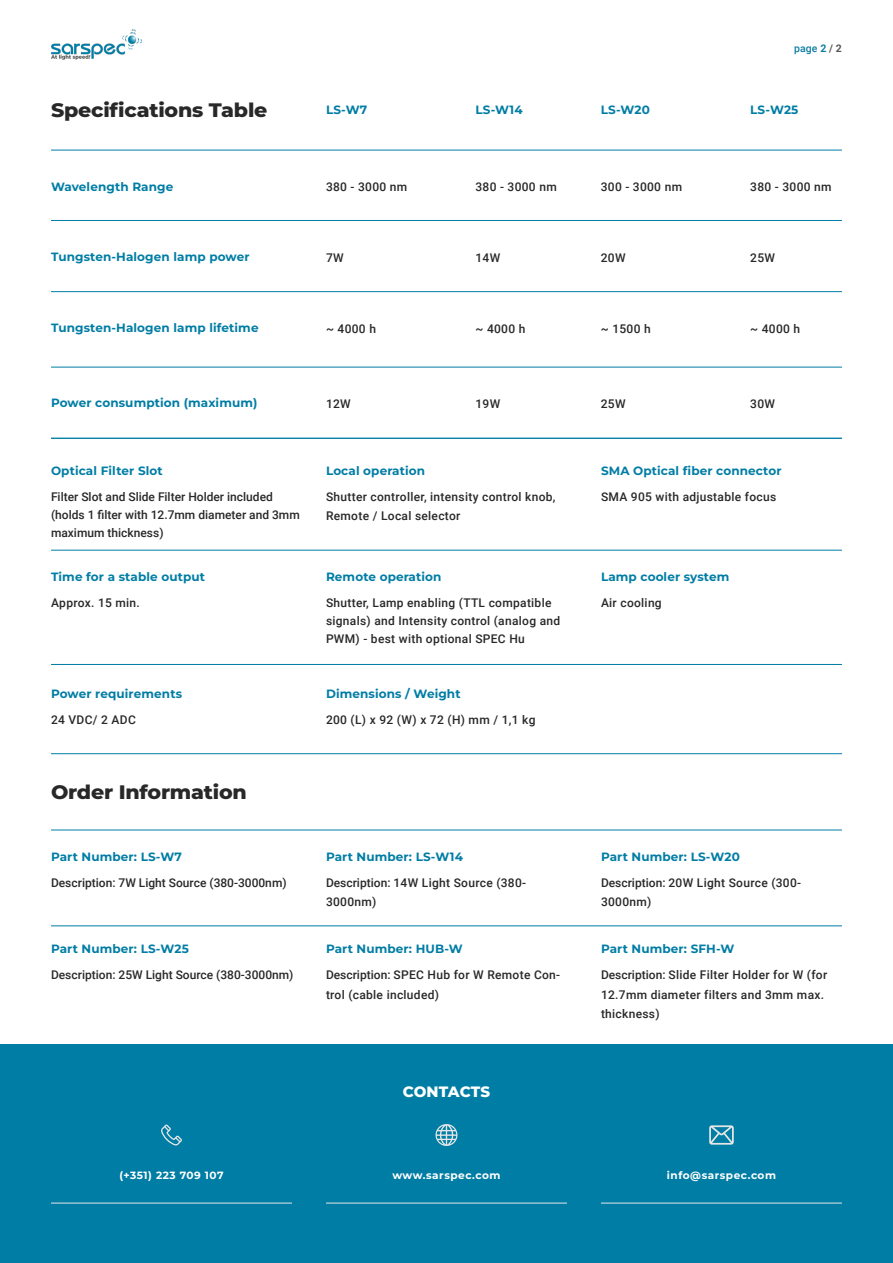
<style>
.page{position:relative;width:893px;height:1263px;background:#fff}
.page>*{position:absolute;margin:0;border:0;box-sizing:border-box;transform-origin:0 0}
.t1{font:800 19.5px "Montserrat";letter-spacing:-.01em;color:#282828;scale:1.05 1}
.t2{font:800 15px "Montserrat";letter-spacing:.005em;color:#fff}
.t3{font:500 12px/19.5px "Roboto";letter-spacing:.025em;color:#282828}
.t4{font:700 12px "Montserrat";letter-spacing:.01em;color:#007da5}
.t5{font:500 12px/18px "Roboto";color:#282828}
.t6{font:700 10.5px "Montserrat";letter-spacing:.05em;color:#fff}
.t7{font:500 10.5px "Roboto";color:#0d7da4}
.s1{font-weight:700}
.s2{font-weight:700;color:#575756}
</style>
<div class="page">
<img style="left:51px;top:30px;width:91px;height:30px">
<div style="left:0;top:1044px;width:893px;height:219px;background:#007da5"></div>
<hr style="left:51px;top:220px;width:791px;height:1px;background:#007da5">
<hr style="left:51px;top:291px;width:791px;height:1px;background:#007da5">
<hr style="left:51px;top:438px;width:791px;height:1px;background:#007da5">
<hr style="left:51px;top:664px;width:791px;height:1px;background:#007da5">
<hr style="left:51px;top:150px;width:791px;height:1px;background:#007da5">
<hr style="left:51px;top:550px;width:791px;height:1px;background:#007da5">
<hr style="left:51px;top:925px;width:791px;height:1px;background:#007da5">
<hr style="left:51px;top:830px;width:791px;height:1px;background:#007da5">
<hr style="left:51px;top:367px;width:791px;height:1px;background:#007da5">
<hr style="left:51px;top:753px;width:791px;height:1px;background:#007da5">
<svg style="left:435px;top:1124px;width:22px;height:22px"></svg>
<svg style="left:161px;top:1124px;width:21px;height:21px"></svg>
<svg style="left:709px;top:1125px;width:25px;height:20px"></svg>
<hr style="left:51px;top:1203px;width:241px;height:1px;background:#e6e6e6">
<hr style="left:326px;top:1203px;width:241px;height:1px;background:#e6e6e6">
<hr style="left:601px;top:1203px;width:241px;height:1px;background:#e6e6e6">
<p class="t7" style="left:794px;top:40px;width:49px">page <span class="s1">2</span> <span class="s2">/ 2</span></p>
<p class="t1" style="left:51px;top:95px;width:208px">Specifications Table</p>
<p class="t4" style="left:326px;top:101px;width:43px">LS-W7</p>
<p class="t4" style="left:475px;top:101px;width:49px">LS-W14</p>
<p class="t4" style="left:601px;top:101px;width:51px">LS-W20</p>
<p class="t4" style="left:750px;top:101px;width:50px">LS-W25</p>
<p class="t4" style="left:51px;top:178px;width:124px">Wavelength Range</p>
<p class="t3" style="left:326px;top:177px;width:83px">380 - 3000 nm</p>
<p class="t3" style="left:475px;top:177px;width:83px">380 - 3000 nm</p>
<p class="t3" style="left:601px;top:177px;width:83px">300 - 3000 nm</p>
<p class="t3" style="left:750px;top:177px;width:83px">380 - 3000 nm</p>
<p class="t4" style="left:51px;top:248px;width:200px">Tungsten-Halogen lamp power</p>
<p class="t3" style="left:326px;top:247px;width:19px">7W</p>
<p class="t3" style="left:475px;top:247px;width:26px">14W</p>
<p class="t3" style="left:601px;top:247px;width:26px">20W</p>
<p class="t3" style="left:750px;top:247px;width:26px">25W</p>
<p class="t4" style="left:51px;top:319px;width:209px">Tungsten-Halogen lamp lifetime</p>
<p class="t3" style="left:326px;top:318px;width:51px">~ 4000 h</p>
<p class="t3" style="left:475px;top:318px;width:51px">~ 4000 h</p>
<p class="t3" style="left:601px;top:318px;width:51px">~ 1500 h</p>
<p class="t3" style="left:750px;top:318px;width:51px">~ 4000 h</p>
<p class="t4" style="left:51px;top:394px;width:208px">Power consumption (maximum)</p>
<p class="t3" style="left:326px;top:394px;width:26px">12W</p>
<p class="t3" style="left:475px;top:394px;width:26px">19W</p>
<p class="t3" style="left:601px;top:394px;width:26px">25W</p>
<p class="t3" style="left:750px;top:394px;width:26px">30W</p>
<p class="t4" style="left:51px;top:462px;width:113px">Optical Filter Slot</p>
<p class="t4" style="left:326px;top:462px;width:101px">Local operation</p>
<p class="t4" style="left:601px;top:462px;width:182px">SMA Optical fiber connector</p>
<p class="t5" style="left:51px;top:487px;width:250px">Filter Slot and Slide Filter Holder included (holds 1 filter with 12.7mm diameter and 3mm maximum thickness)</p>
<p class="t3" style="left:326px;top:486px;width:231px">Shutter controller, intensity control knob,<br>Remote / Local selector</p>
<p class="t3" style="left:601px;top:486px;width:177px">SMA 905 with adjustable focus</p>
<p class="t4" style="left:51px;top:568px;width:156px">Time for a stable output</p>
<p class="t4" style="left:326px;top:568px;width:117px">Remote operation</p>
<p class="t4" style="left:601px;top:568px;width:130px">Lamp cooler system</p>
<p class="t3" style="left:51px;top:592px;width:90px">Approx. 15 min.</p>
<p class="t3" style="left:326px;top:593px;width:236px;line-height:18px">Shutter, Lamp enabling (TTL compatible signals) and Intensity control (analog and<br>PWM) - best with optional SPEC Hu</p>
<p class="t3" style="left:601px;top:592px;width:62px">Air cooling</p>
<p class="t4" style="left:51px;top:685px;width:133px">Power requirements</p>
<p class="t4" style="left:326px;top:685px;width:136px">Dimensions / Weight</p>
<p class="t3" style="left:51px;top:710px;width:86px">24 VDC/ 2 ADC</p>
<p class="t3" style="left:326px;top:710px;width:211px">200 (L) x 92 (W) x 72 (H) mm / 1,1 kg</p>
<p class="t1" style="left:51px;top:778px;width:188px">Order Information</p>
<p class="t4" style="left:51px;top:848px;width:133px">Part Number: LS-W7</p>
<p class="t4" style="left:326px;top:848px;width:138px">Part Number: LS-W14</p>
<p class="t4" style="left:601px;top:848px;width:140px">Part Number: LS-W20</p>
<p class="t5" style="left:51px;top:873px;width:237px">Description: 7W Light Source (380-3000nm)</p>
<p class="t3" style="left:326px;top:872px;width:202px">Description: 14W Light Source (380-<br>3000nm)</p>
<p class="t3" style="left:601px;top:872px;width:202px">Description: 20W Light Source (300-<br>3000nm)</p>
<p class="t4" style="left:51px;top:940px;width:139px">Part Number: LS-W25</p>
<p class="t4" style="left:326px;top:940px;width:138px">Part Number: HUB-W</p>
<p class="t4" style="left:601px;top:940px;width:135px">Part Number: SFH-W</p>
<p class="t5" style="left:51px;top:965px;width:244px">Description: 25W Light Source (380-3000nm)</p>
<p class="t3" style="left:326px;top:965px;width:236px">Description: SPEC Hub for W Remote Con&shy;trol (cable included)</p>
<p class="t3" style="left:601px;top:965px;width:228px">Description: Slide Filter Holder for W (for<br>12.7mm diameter filters and 3mm max. thickness)</p>
<p class="t2" style="left:403px;top:1080px;width:89px">CONTACTS</p>
<p class="t6" style="left:119px;top:1168px;width:106px">(+351) 223 709 107</p>
<p class="t6" style="left:392px;top:1168px;width:110px">www.sarspec.com</p>
<p class="t6" style="left:667px;top:1168px;width:111px">info@sarspec.com</p>
</div>
